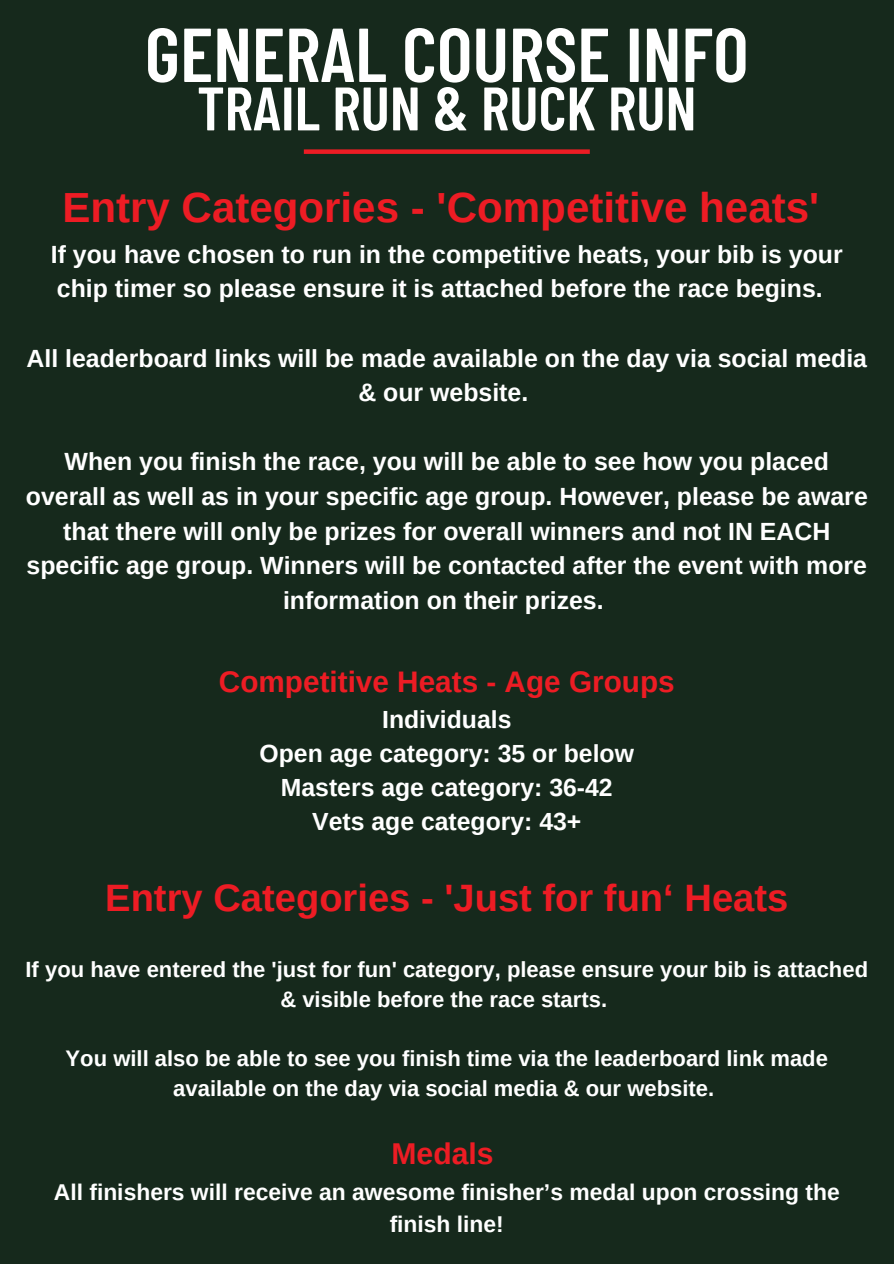
<style>
.page{position:relative;width:894px;height:1264px;background:#fff}
.page>*{position:absolute;margin:0;border:0;box-sizing:border-box;transform-origin:0 0}
.t1{font:600 76.2px "Barlow Condensed";color:#fff}
.t2{font:600 61.2px "Barlow Condensed";color:#fff}
.t3{font:700 42px "Arimo";color:#ed1c24}
.t4{font:700 38.1px "Arimo";color:#ed1c24}
.t5{font:700 30.15px "Arimo";color:#ed1c24}
.t6{font:700 29.7px "Arimo";color:#ed1c24}
.t7{font:700 24.9px/34.7px "Arimo";color:#fff;text-align:center}
.t8{font:700 24.75px/33.8px "Arimo";color:#fff;text-align:center}
.t9{font:700 22.8px/31.8px "Arimo";color:#fff;text-align:center}
.t10{font:700 22.05px/29.8px "Arimo";color:#fff;text-align:center}
</style>
<div class="page">
<div style="left:0;top:0;width:893px;height:1263px;background:#16291c"></div>
<div style="left:304px;top:149px;width:285px;height:5px;background:#ed1c24"></div>
<h1 class="t1" style="left:145px;top:6px;width:605px">GENERAL COURSE INFO</h1>
<h2 class="t2" style="left:197px;top:69px;width:501px">TRAIL RUN &amp; RUCK RUN</h2>
<h3 class="t3" style="left:62px;top:184px;width:758px">Entry Categories - 'Competitive heats'</h3>
<p class="t7" style="left:51px;top:237px;width:793px;text-align:left">If you have chosen to run in the competitive heats, your bib is your chip timer so please ensure it is attached before the race begins.</p>
<p class="t7" style="left:26px;top:340px;width:841px">All leaderboard links will be made available on the day via social media &amp; our website.</p>
<p class="t7" style="left:26px;top:444px;width:843px">When you finish the race, you will be able to see how you placed overall as well as in your specific age group. However, please be aware that there will only be prizes for overall winners and not IN EACH specific age group. Winners will be contacted after the event with more information on their prizes.</p>
<p class="t6" style="left:219px;top:665px;width:457px">Competitive Heats - Age Groups</p>
<p class="t8" style="left:259px;top:702px;width:376px">Individuals<br>Open age category: 35 or below<br>Masters age category: 36-42<br>Vets age category: 43+</p>
<h3 class="t4" style="left:105px;top:876px;width:684px">Entry Categories - 'Just for fun‘ Heats</h3>
<p class="t10" style="left:26px;top:954px;width:843px">If you have entered the 'just for fun' category, please ensure your bib is attached &amp; visible before the race starts.</p>
<p class="t10" style="left:66px;top:1043px;width:763px">You will also be able to see you finish time via the leaderboard link made available on the day via social media &amp; our website.</p>
<p class="t5" style="left:391px;top:1136px;width:104px">Medals</p>
<p class="t9" style="left:54px;top:1175px;width:787px">All finishers will receive an awesome finisher’s medal upon crossing the finish line!</p>
</div>
